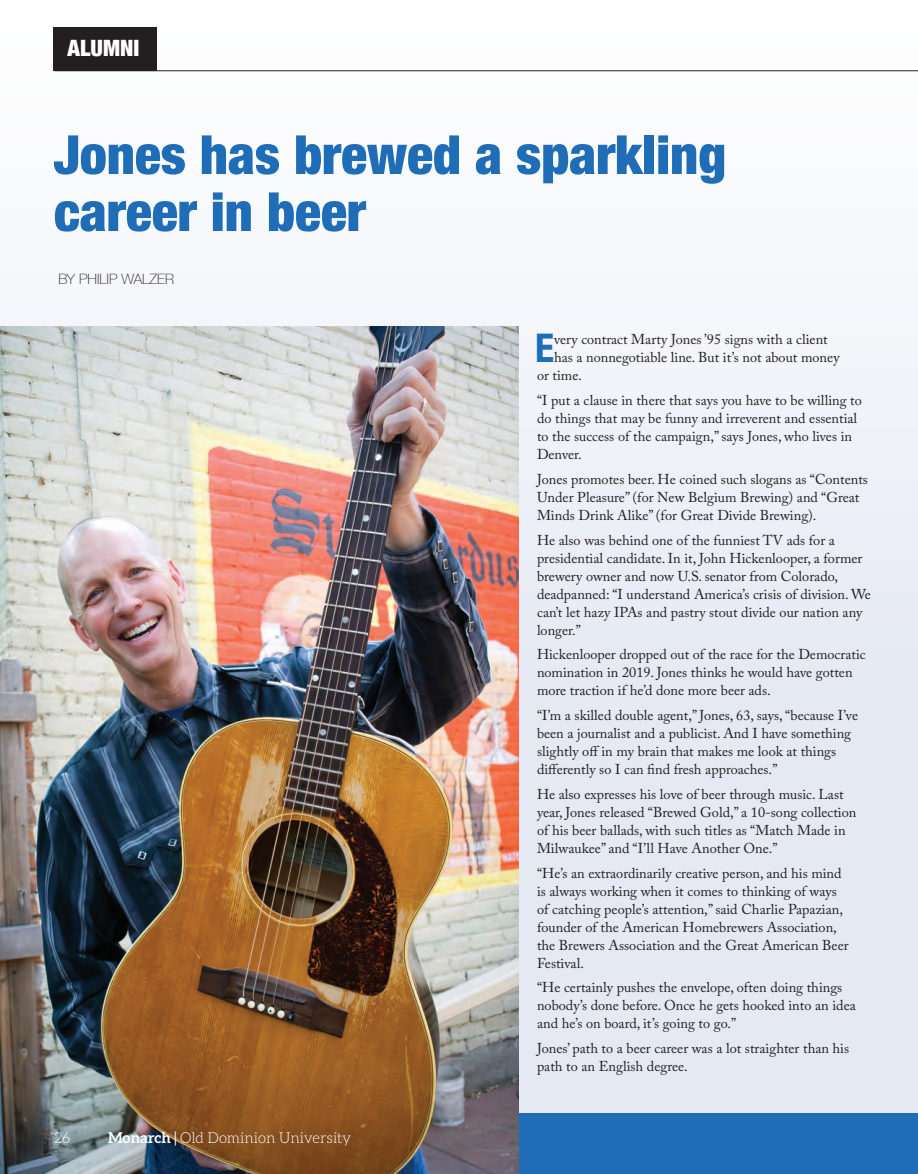
<style>
.page{position:relative;width:918px;height:1174px;background:#fff}
.page>*{position:absolute;margin:0;border:0;box-sizing:border-box;transform-origin:0 0}
.t1{font:900 condensed 54px/57px "Helvetica Neue";color:#1e6db6}
.t2{font:700 condensed 39.45px "Helvetica Neue";color:#1e6db6}
.t3{font:900 condensed 22.5px "Helvetica Neue";color:#fff}
.t4{font:300 15px "Aleo";color:#fff}
.t5{font:14.25px/18px "Adobe Caslon Pro";color:#231f20}
.t6{font:100 14.25px "Helvetica Neue";color:#231f20}
.s1{font-weight:700}
.s2{font-weight:400}
</style>
<div class="page">
<div style="left:0;top:0;width:918px;height:1174px;background:linear-gradient(to bottom,#fcfdfe,#dce2f1)"></div>
<div style="left:0;top:1114px;width:918px;height:60px;background:#1e6db6"></div>
<hr style="left:55px;top:70px;width:863px;height:1px;background:#231f20">
<div style="left:54px;top:27px;width:103px;height:43px;background:#231f20"></div>
<img style="left:0;top:326px;width:519px;height:848px">
<h3 class="t3" style="left:67px;top:29px;width:73px">ALUMNI</h3>
<h1 class="t1" style="left:54px;top:123px;width:674px">Jones has brewed a sparkling career in beer</h1>
<p class="t6" style="left:59px;top:268px;width:117px">BY PHILIP WALZER</p>
<p class="t4" style="left:54px;top:1129px;width:18px">26</p>
<p class="t4" style="left:108px;top:1129px;width:245px"><span class="s1">Monarch</span> <span class="s2">|</span> Old Dominion University</p>
<h2 class="t2" style="left:535px;top:316px;width:20px">E</h2>
<p class="t5" style="left:554px;top:331px;width:275px">very contract Marty Jones ’95 signs with a client</p>
<p class="t5" style="left:554px;top:349px;width:287px">has a nonnegotiable line. But it’s not about money</p>
<p class="t5" style="left:537px;top:367px;width:46px">or time.</p>
<p class="t5" style="left:537px;top:391px;width:326px">“I put a clause in there that says you have to be willing to do things that may be funny and irreverent and essential to the success of the campaign,” says Jones, who lives in Denver.</p>
<p class="t5" style="left:537px;top:470px;width:333px">Jones promotes beer. He coined such slogans as “Contents<br>Under Pleasure” (for New Belgium Brewing) and “Great<br>Minds Drink Alike” (for Great Divide Brewing).</p>
<p class="t5" style="left:537px;top:531px;width:336px">He also was behind one of the funniest TV ads for a presidential candidate. In it, John Hickenlooper, a former brewery owner and now U.S. senator from Colorado, deadpanned: “I understand America’s crisis of division. We can’t let hazy IPAs and pastry stout divide our nation any longer.”</p>
<p class="t5" style="left:537px;top:646px;width:330px">Hickenlooper dropped out of the race for the Democratic nomination in 2019. Jones thinks he would have gotten more traction if he’d done more beer ads.</p>
<p class="t5" style="left:537px;top:706px;width:323px">“I’m a skilled double agent,” Jones, 63, says, “because I’ve been a journalist and a publicist. And I have something slightly off in my brain that makes me look at things differently so I can find fresh approaches.”</p>
<p class="t5" style="left:537px;top:785px;width:321px">He also expresses his love of beer through music. Last year, Jones released “Brewed Gold,” a 10-song collection of his beer ballads, with such titles as “Match Made in Milwaukee” and “I’ll Have Another One.”</p>
<p class="t5" style="left:537px;top:864px;width:313px">“He’s an extraordinarily creative person, and his mind is always working when it comes to thinking of ways of catching people’s attention,” said Charlie Papazian, founder of the American Homebrewers Association, the Brewers Association and the Great American Beer Festival.</p>
<p class="t5" style="left:537px;top:979px;width:320px">“He certainly pushes the envelope, often doing things nobody’s done before. Once he gets hooked into an idea and he’s on board, it’s going to go.”</p>
<p class="t5" style="left:537px;top:1039px;width:314px">Jones’ path to a beer career was a lot straighter than his path to an English degree.</p>
</div>
